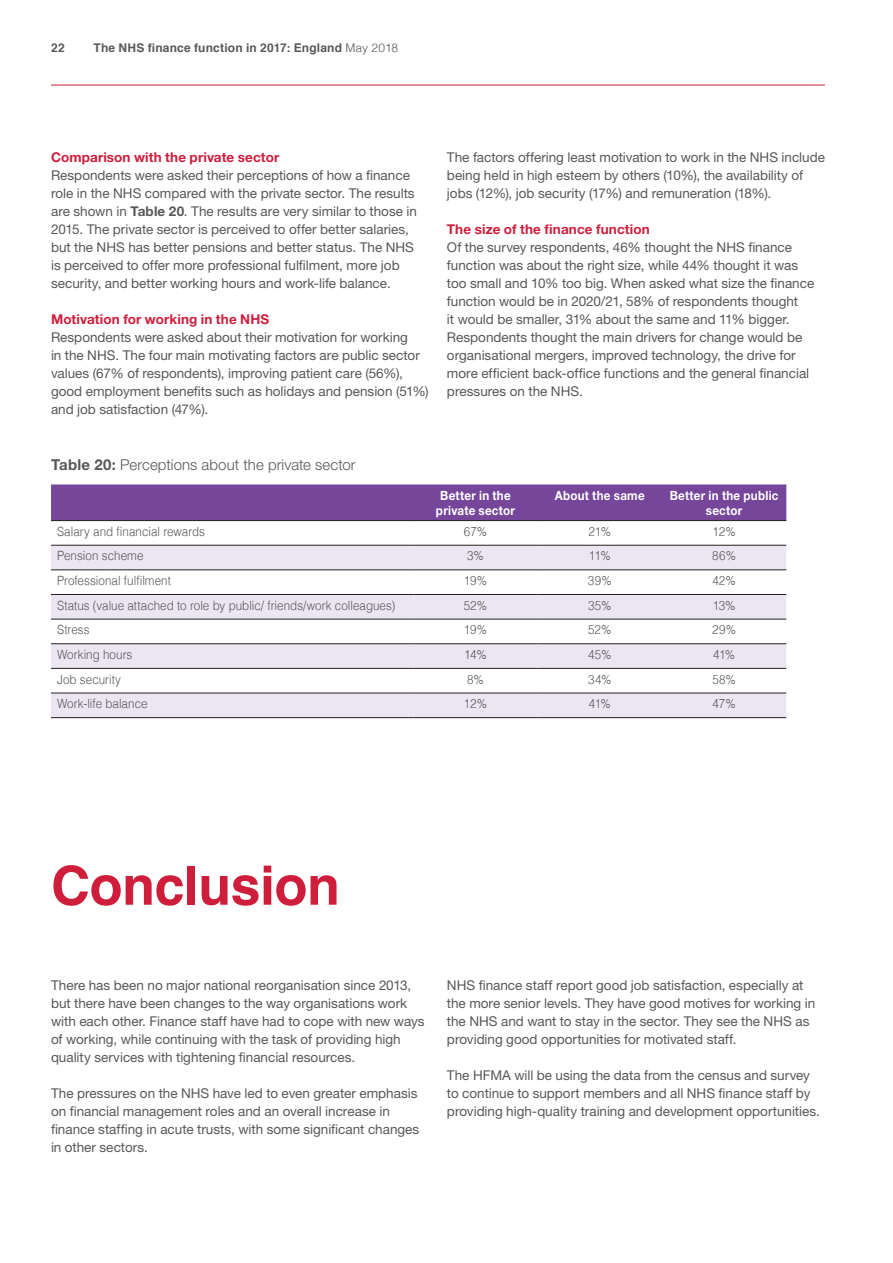
<style>
.page{position:relative;width:893px;height:1263px;background:#fff}
.page>*{position:absolute;margin:0;border:0;box-sizing:border-box;transform-origin:0 0}
.Main_heading{font:700 54px "Helvetica";letter-spacing:-.01em;color:#ce1e3c}
.t1{font:300 15px "Helvetica Neue LT Pro";letter-spacing:.005em;color:#57585a}
.t2{font:13.5px/18px "Helvetica Neue LT Std";color:#57585a}
.t3{font:700 13.5px "Helvetica Neue LT Pro";letter-spacing:.01em;color:#ce1e3c}
.t4{font:300 12.75px "Helvetica";letter-spacing:.005em;color:#57585a;scale:.91 1}
.t5{font:700 12.75px/15px "Helvetica Neue LT Pro";letter-spacing:.02em;color:#fff;text-align:center;scale:.91 1}
.t6{font:700 12px "Helvetica";letter-spacing:.015em;color:#57585a}
.s1{font-weight:300}
.s2{font-family:"Helvetica Neue LT Pro";font-weight:700}
.s3{font-weight:700}
</style>
<div class="page">
<div style="left:51px;top:484px;width:735px;height:36px;background:#76469b"></div>
<svg style="left:51px;top:546px;width:735px;height:171px;fill:#ebe6f2"></svg>
<svg style="left:51px;top:620px;width:735px;height:73px"></svg>
<hr style="left:51px;top:520px;width:362px;height:1px;background:#231f20">
<hr style="left:413px;top:520px;width:125px;height:1px;background:#231f20">
<hr style="left:538px;top:520px;width:124px;height:1px;background:#231f20">
<hr style="left:662px;top:520px;width:124px;height:1px;background:#231f20">
<hr style="left:51px;top:545px;width:362px;height:1px;background:#231f20">
<hr style="left:413px;top:545px;width:125px;height:1px;background:#231f20">
<hr style="left:538px;top:545px;width:124px;height:1px;background:#231f20">
<hr style="left:662px;top:545px;width:124px;height:1px;background:#231f20">
<hr style="left:51px;top:570px;width:362px;height:1px;background:#231f20">
<hr style="left:413px;top:570px;width:125px;height:1px;background:#231f20">
<hr style="left:538px;top:570px;width:124px;height:1px;background:#231f20">
<hr style="left:662px;top:570px;width:124px;height:1px;background:#231f20">
<hr style="left:51px;top:643px;width:362px;height:1px;background:#231f20">
<hr style="left:51px;top:668px;width:362px;height:1px;background:#231f20">
<hr style="left:413px;top:643px;width:125px;height:1px;background:#231f20">
<hr style="left:413px;top:668px;width:125px;height:1px;background:#231f20">
<hr style="left:538px;top:643px;width:124px;height:1px;background:#231f20">
<hr style="left:538px;top:668px;width:124px;height:1px;background:#231f20">
<hr style="left:662px;top:643px;width:124px;height:1px;background:#231f20">
<hr style="left:662px;top:668px;width:124px;height:1px;background:#231f20">
<hr style="left:51px;top:693px;width:362px;height:1px;background:#231f20">
<hr style="left:413px;top:693px;width:125px;height:1px;background:#231f20">
<hr style="left:538px;top:693px;width:124px;height:1px;background:#231f20">
<hr style="left:662px;top:693px;width:124px;height:1px;background:#231f20">
<hr style="left:51px;top:717px;width:362px;height:1px;background:#231f20">
<hr style="left:413px;top:717px;width:125px;height:1px;background:#231f20">
<hr style="left:538px;top:717px;width:124px;height:1px;background:#231f20">
<hr style="left:662px;top:717px;width:124px;height:1px;background:#231f20">
<hr style="left:51px;top:594px;width:362px;height:1px;background:#231f20">
<hr style="left:413px;top:594px;width:125px;height:1px;background:#231f20">
<hr style="left:538px;top:594px;width:124px;height:1px;background:#231f20">
<hr style="left:662px;top:594px;width:124px;height:1px;background:#231f20">
<hr style="left:51px;top:619px;width:362px;height:1px;background:#231f20">
<hr style="left:413px;top:619px;width:125px;height:1px;background:#231f20">
<hr style="left:538px;top:619px;width:124px;height:1px;background:#231f20">
<hr style="left:662px;top:619px;width:124px;height:1px;background:#231f20">
<hr style="left:51px;top:85px;width:774px;height:1px;background:#ce1e3c">
<p class="t6" style="left:51px;top:38px;width:15px">22</p>
<p class="t6" style="left:94px;top:38px;width:306px">The NHS finance function in 2017: England <span class="s1">May 2018</span></p>
<p class="t3" style="left:51px;top:149px;width:230px">Comparison with the private sector</p>
<p class="t2" style="left:51px;top:166px;width:367px">Respondents were asked their perceptions of how a finance role in the NHS compared with the private sector. The results are shown in <span class="s2">Table 20</span>. The results are very similar to those in 2015. The private sector is perceived to offer better salaries, but the NHS has better pensions and better status. The NHS is perceived to offer more professional fulfilment, more job security, and better working hours and work-life balance.</p>
<p class="t3" style="left:51px;top:311px;width:220px">Motivation for working in the NHS</p>
<p class="t2" style="left:51px;top:328px;width:379px">Respondents were asked about their motivation for working<br>in the NHS. The four main motivating factors are public sector values (67% of respondents), improving patient care (56%), good employment benefits such as holidays and pension (51%) and job satisfaction (47%).</p>
<p class="t2" style="left:447px;top:148px;width:379px">The factors offering least motivation to work in the NHS include being held in high esteem by others (10%), the availability of jobs (12%), job security (17%) and remuneration (18%).</p>
<p class="t3" style="left:447px;top:221px;width:204px">The size of the finance function</p>
<p class="t2" style="left:447px;top:238px;width:369px">Of the survey respondents, 46% thought the NHS finance function was about the right size, while 44% thought it was too small and 10% too big. When asked what size the finance function would be in 2020/21, 58% of respondents thought<br>it would be smaller, 31% about the same and 11% bigger.<br>Respondents thought the main drivers for change would be organisational mergers, improved technology, the drive for more efficient back-office functions and the general financial pressures on the NHS.</p>
<p class="t1" style="left:51px;top:455px;width:306px"><span class="s3">Table 20:</span> Perceptions about the private sector</p>
<p class="t5" style="left:436px;top:487px;width:88px">Better in the private sector</p>
<p class="t5" style="left:555px;top:487px;width:100px">About the same</p>
<p class="t5" style="left:670px;top:487px;width:121px">Better in the public sector</p>
<p class="t4" style="left:57px;top:520px;width:164px">Salary and financial rewards</p>
<p class="t4" style="left:464px;top:520px;width:27px">67%</p>
<p class="t4" style="left:589px;top:520px;width:26px">21%</p>
<p class="t4" style="left:713px;top:520px;width:27px">12%</p>
<p class="t4" style="left:57px;top:545px;width:97px">Pension scheme</p>
<p class="t4" style="left:467px;top:545px;width:20px">3%</p>
<p class="t4" style="left:589px;top:545px;width:25px">11%</p>
<p class="t4" style="left:712px;top:545px;width:28px">86%</p>
<p class="t4" style="left:57px;top:570px;width:127px">Professional fulfilment</p>
<p class="t4" style="left:464px;top:570px;width:27px">19%</p>
<p class="t4" style="left:588px;top:570px;width:28px">39%</p>
<p class="t4" style="left:712px;top:570px;width:27px">42%</p>
<p class="t4" style="left:57px;top:594px;width:373px">Status (value attached to role by public/ friends/work colleagues)</p>
<p class="t4" style="left:464px;top:594px;width:27px">52%</p>
<p class="t4" style="left:588px;top:594px;width:27px">35%</p>
<p class="t4" style="left:713px;top:594px;width:27px">13%</p>
<p class="t4" style="left:57px;top:619px;width:37px">Stress</p>
<p class="t4" style="left:464px;top:619px;width:27px">19%</p>
<p class="t4" style="left:588px;top:619px;width:27px">52%</p>
<p class="t4" style="left:712px;top:619px;width:28px">29%</p>
<p class="t4" style="left:57px;top:643px;width:84px">Working hours</p>
<p class="t4" style="left:464px;top:643px;width:26px">14%</p>
<p class="t4" style="left:588px;top:643px;width:27px">45%</p>
<p class="t4" style="left:713px;top:643px;width:26px">41%</p>
<p class="t4" style="left:57px;top:668px;width:72px">Job security</p>
<p class="t4" style="left:467px;top:668px;width:20px">8%</p>
<p class="t4" style="left:588px;top:668px;width:27px">34%</p>
<p class="t4" style="left:712px;top:668px;width:27px">58%</p>
<p class="t4" style="left:57px;top:693px;width:101px">Work-life balance</p>
<p class="t4" style="left:464px;top:693px;width:27px">12%</p>
<p class="t4" style="left:589px;top:693px;width:26px">41%</p>
<p class="t4" style="left:713px;top:693px;width:27px">47%</p>
<p class="Main_heading" style="left:51px;top:842px;width:290px">Conclusion</p>
<p class="t2" style="left:51px;top:976px;width:375px">There has been no major national reorganisation since 2013, but there have been changes to the way organisations work with each other. Finance staff have had to cope with new ways of working, while continuing with the task of providing high quality services with tightening financial resources.</p>
<p class="t2" style="left:51px;top:1084px;width:370px">The pressures on the NHS have led to even greater emphasis on financial management roles and an overall increase in finance staffing in acute trusts, with some significant changes in other sectors.</p>
<p class="t2" style="left:447px;top:976px;width:370px">NHS finance staff report good job satisfaction, especially at the more senior levels. They have good motives for working in the NHS and want to stay in the sector. They see the NHS as providing good opportunities for motivated staff.</p>
<p class="t2" style="left:447px;top:1066px;width:374px">The HFMA will be using the data from the census and survey to continue to support members and all NHS finance staff by providing high-quality training and development opportunities.</p>
</div>
